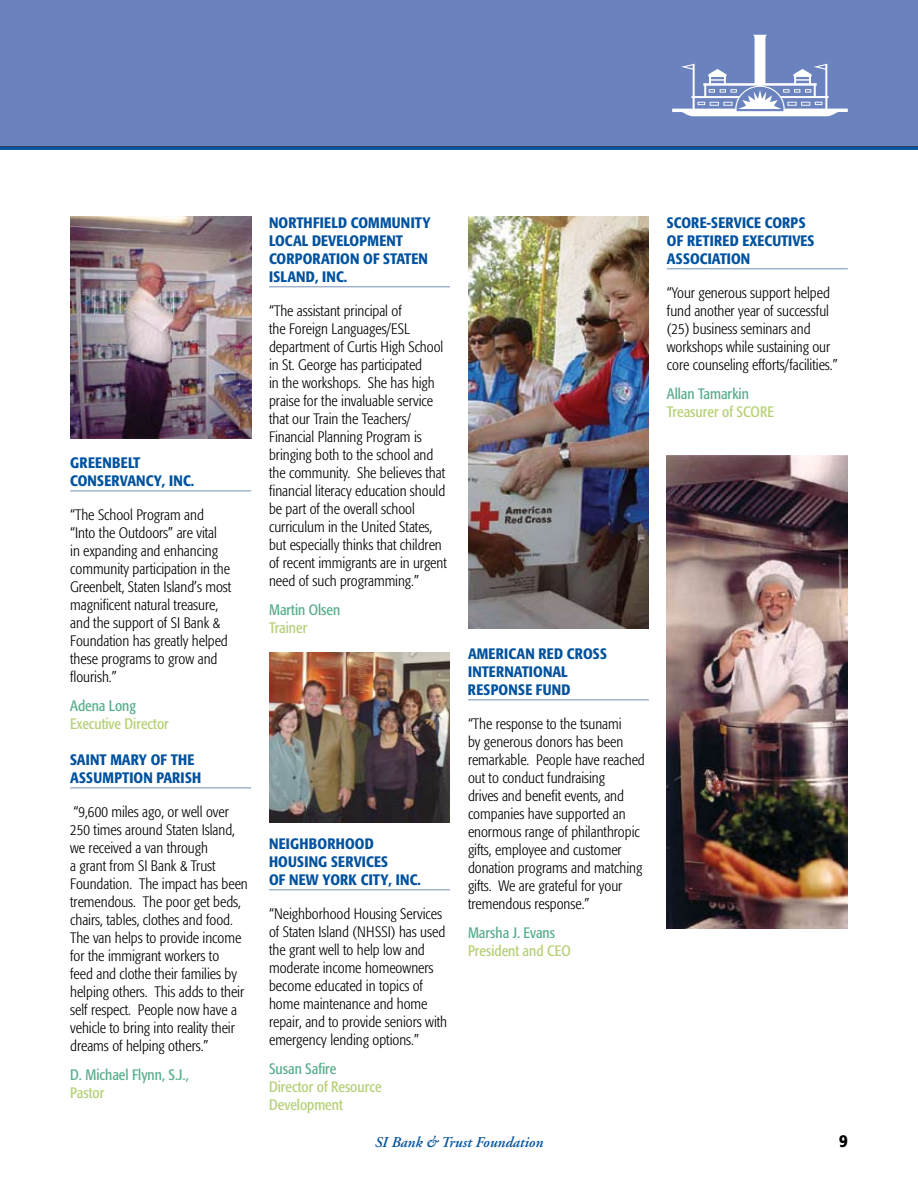
<style>
.page{position:relative;width:918px;height:1188px;background:#fff}
.page>*{position:absolute;margin:0;border:0;box-sizing:border-box;transform-origin:0 0}
.t1{font:300 condensed 15px/18px "Formata";color:#000}
.t2{font:500 condensed 15px/18px "Formata";letter-spacing:.02em;color:#00529f}
.t3{font:condensed 15px/18px "Formata";color:#b5d076}
.t4{font:condensed 15px "Formata";color:#58ae8c}
.t5{font:italic 600 15px "Adobe Garamond";color:#00529f}
</style>
<div class="page">
<div style="left:0;top:0;width:918px;height:147px;background:#6a82bd"></div>
<hr style="left:0;top:147px;width:918px;height:3px;background:#00529f">
<svg style="left:672px;top:35px;width:176px;height:81px"></svg>
<hr style="left:70px;top:490px;width:181px;height:1px;background:#839cbf">
<hr style="left:70px;top:787px;width:181px;height:1px;background:#839cbf">
<hr style="left:269px;top:286px;width:181px;height:1px;background:#839cbf">
<hr style="left:269px;top:889px;width:181px;height:1px;background:#839cbf">
<hr style="left:468px;top:699px;width:181px;height:1px;background:#839cbf">
<hr style="left:667px;top:268px;width:181px;height:1px;background:#839cbf">
<img style="left:468px;top:216px;width:181px;height:412px">
<img style="left:667px;top:456px;width:181px;height:473px">
<img style="left:70px;top:216px;width:181px;height:223px">
<img style="left:269px;top:652px;width:181px;height:170px">
<p class="t2" style="left:70px;top:454px;width:126px">GREENBELT<br>CON SERVANCY, IN C.</p>
<p class="t1" style="left:70px;top:506px;width:163px">“The School Program and “Into the Outdoors” are vital<br>in expanding and enhancing community participation in the<br>Greenbelt, Staten Island’s most magnificent natural treasure, and the support of SI Bank &amp;<br>Foundation has greatly helped these programs to grow and flourish.”</p>
<p class="t4" style="left:70px;top:697px;width:67px">Adena Long</p>
<p class="t3" style="left:70px;top:715px;width:100px">Executive Director</p>
<p class="t2" style="left:70px;top:751px;width:133px">SAINT MARY OF THE<br>ASSUMPTION PARISH</p>
<p class="t1" style="left:70px;top:803px;width:179px">“9,600 miles ago, or well over<br>250 times around Staten Island, we received a van through<br>a grant from SI Bank &amp; Trust<br>Foundation. The impact has been tremendous. The poor get beds, chairs, tables, clothes and food.<br>The van helps to provide income for the immigrant workers to<br>feed and clothe their families by helping others. This adds to their self respect. People now have a vehicle to bring into reality their dreams of helping others.”</p>
<p class="t4" style="left:70px;top:1066px;width:120px">D. Michael Flynn, S.J.,</p>
<p class="t3" style="left:70px;top:1084px;width:36px">Pastor</p>
<p class="t2" style="left:269px;top:214px;width:93px">NORTHFIELD COMM</p>
<p class="t2" style="left:269px;top:214px;width:163px;text-indent:123px">UNITY<br>LOCAL DEVELOPMENT<br>CO RPORATION OF STATEN<br>ISLAND, IN C.</p>
<p class="t1" style="left:269px;top:302px;width:179px">“The assistant principal of<br>the Foreign Languages/ESL department of Curtis High School in St. George has participated<br>in the workshops. She has high praise for the invaluable service that our Train the Teachers/<br>Financial Planning Program is bringing both to the school and the community. She believes that financial literacy education should be part of the overall school curriculum in the United States, but especially thinks that children of recent immigrants are in urgent need of such programming.”</p>
<p class="t4" style="left:269px;top:601px;width:73px">Martin Olsen</p>
<p class="t3" style="left:269px;top:619px;width:40px">Trainer</p>
<p class="t2" style="left:269px;top:835px;width:153px">NEIGHBORHOOD<br>HOUSING SERVICES<br>OF NEW YORK CITY, INC.</p>
<p class="t1" style="left:269px;top:905px;width:180px">“Neighborhood Housing Services of Staten Island (NHSSI) has used the grant well to help low and moderate income homeowners become educated in topics of home maintenance and home repair, and to provide seniors with emergency lending options.”</p>
<p class="t4" style="left:269px;top:1060px;width:69px">Susan Safire</p>
<p class="t3" style="left:269px;top:1078px;width:114px">Director of Resource<br>Development</p>
<p class="t2" style="left:468px;top:645px;width:141px">AMERICAN RED CROSS<br>INTERNATIONAL<br>RESPONSE FUND</p>
<p class="t1" style="left:468px;top:715px;width:178px">“The response to the tsunami<br>by generous donors has been remarkable. People have reached out to conduct fundraising<br>drives and benefit events, and companies have supported an enormous range of philanthropic gifts, employee and customer donation programs and matching gifts. We are grateful for your tremendous response.”</p>
<p class="t4" style="left:468px;top:924px;width:89px">Marsha J. Evans</p>
<p class="t3" style="left:468px;top:942px;width:104px">President and CEO</p>
<p class="t5" style="left:375px;top:1134px;width:170px">SI Bank &amp; Trust Foundation</p>
<p class="t2" style="left:667px;top:214px;width:149px">SCORE-SERVICE CORPS<br>OF RETIRED EXECUTIVES<br>ASSOCIATION</p>
<p class="t1" style="left:667px;top:284px;width:172px">“Your generous support helped fund another year of successful (25) business seminars and workshops while sustaining our core counseling efforts/facilities.”</p>
<p class="t4" style="left:667px;top:385px;width:84px">Allan Tamarkin</p>
<p class="t3" style="left:667px;top:403px;width:109px">Treasurer of SCORE</p>
</div>
